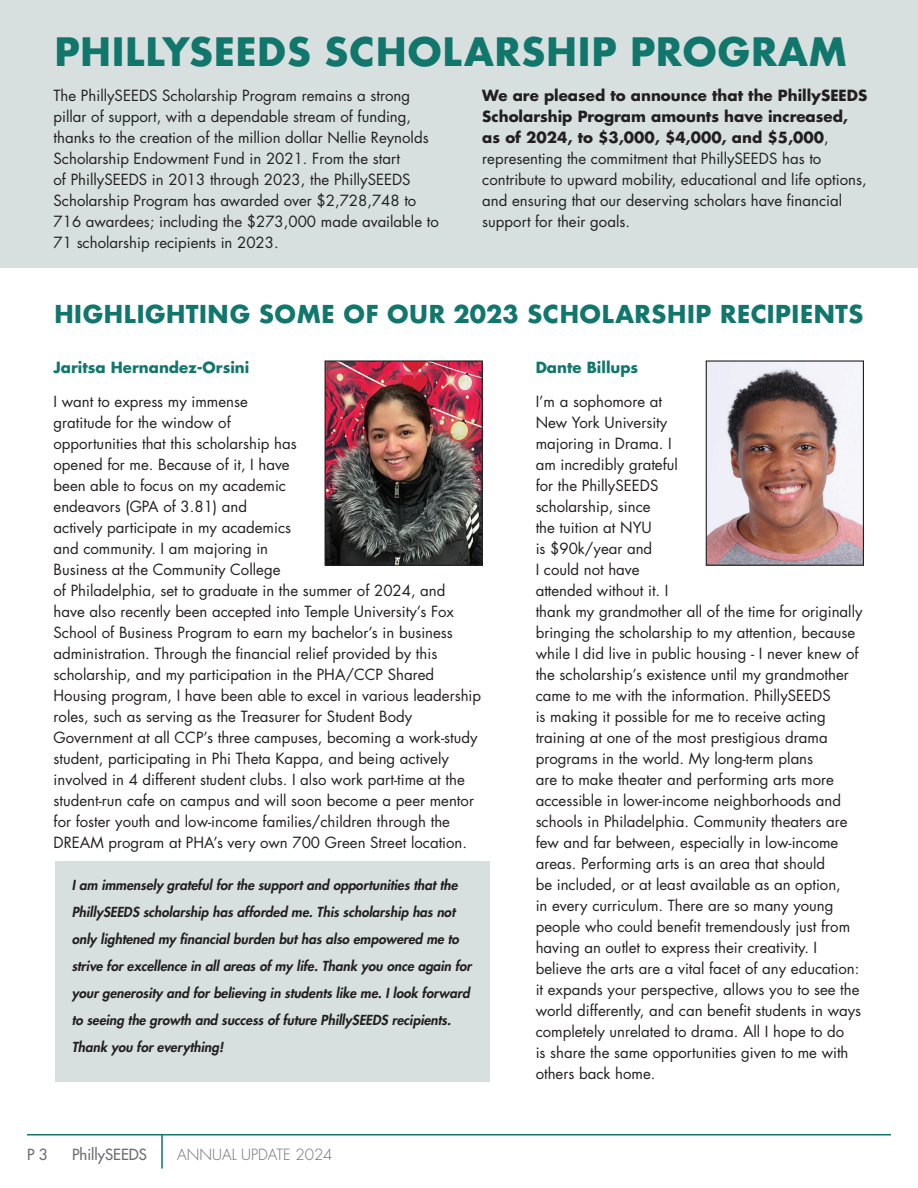
<style>
.page{position:relative;width:918px;height:1188px;background:#fff}
.page>*{position:absolute;margin:0;border:0;box-sizing:border-box;transform-origin:0 0}
.Headline_2024{font:700 38.1px "Futura";color:#11766c}
.Headline_2024-2{font:700 24px "Futura";color:#11766c}
.t1{font:15px/21px "Futura Std";color:#231f20}
.t2{font:700 15px "Futura Std";color:#11766c}
.t3{font:300 15px "Futura Std";color:#6c6d70}
.t4{font:500 15px "Futura Std";color:#6c6d70}
.t5{font:italic 800 13.5px/27px "Futura Std";color:#231f20}
.s1{font-weight:700}
</style>
<div class="page">
<hr style="left:27px;top:1134px;width:864px;height:2px;background:#11766c">
<hr style="left:161px;top:1135px;width:2px;height:34px;background:#11766c">
<div style="left:55px;top:861px;width:435px;height:221px;background:#d7e0de"></div>
<div style="left:0;top:0;width:917px;height:267px;background:#d7e0de"></div>
<img style="left:327px;top:362px;width:154px;height:202px">
<div style="left:325px;top:360px;width:158px;height:206px;border:1px solid #231f20"></div>
<img style="left:708px;top:362px;width:154px;height:202px">
<div style="left:706px;top:360px;width:158px;height:206px;border:1px solid #231f20"></div>
<p class="Headline_2024" style="left:54px;top:24px;width:795px">PHILLYSEEDS SCHOLARSHIP PROGRAM</p>
<p class="t1" style="left:54px;top:85px;width:387px">The PhillySEEDS Scholarship Program remains a strong pillar of support, with a dependable stream of funding, thanks to the creation of the million dollar Nellie Reynolds Scholarship Endowment Fund in 2021. From the start<br>of PhillySEEDS in 2013 through 2023, the PhillySEEDS Scholarship Program has awarded over $2,728,748 to 716 awardees; including the $273,000 made available to 71 scholarship recipients in 2023.</p>
<p class="t1" style="left:482px;top:85px;width:387px"><span class="s1">We are pleased to announce that the PhillySEEDS Scholarship Program amounts have increased, as of 2024, to $3,000, $4,000, and $5,000</span>, representing the commitment that PhillySEEDS has to contribute to upward mobility, educational and life options, and ensuring that our deserving scholars have financial support for their goals.</p>
<p class="Headline_2024-2" style="left:54px;top:297px;width:811px">HIGHLIGHTING SOME OF OUR 2023 SCHOLARSHIP RECIPIENTS</p>
<p class="t2" style="left:54px;top:357px;width:197px">Jaritsa Hernandez-Orsini</p>
<p class="t1" style="left:54px;top:391px;width:429px">I want to express my immense<br>gratitude for the window of<br>opportunities that this scholarship has<br>opened for me. Because of it, I have<br>been able to focus on my academic<br>endeavors (GPA of 3.81) and<br>actively participate in my academics<br>and community. I am majoring in<br>Business at the Community College<br>of Philadelphia, set to graduate in the summer of 2024, and<br>have also recently been accepted into Temple University’s Fox School of Business Program to earn my bachelor’s in business administration. Through the financial relief provided by this scholarship, and my participation in the PHA/CCP Shared Housing program, I have been able to excel in various leadership roles, such as serving as the Treasurer for Student Body Government at all CCP’s three campuses, becoming a work-study student, participating in Phi Theta Kappa, and being actively involved in 4 different student clubs. I also work part-time at the student-run cafe on campus and will soon become a peer mentor for foster youth and low-income families/children through the DREAM program at PHA’s very own 700 Green Street location.</p>
<p class="t5" style="left:72px;top:872px;width:401px">I am immensely grateful for the support and opportunities that the PhillySEEDS scholarship has afforded me. This scholarship has not only lightened my financial burden but has also empowered me to strive for excellence in all areas of my life. Thank you once again for your generosity and for believing in students like me. I look forward to seeing the growth and success of future PhillySEEDS recipients.<br>Thank you for everything!</p>
<p class="t4" style="left:27px;top:1145px;width:22px">P 3</p>
<p class="t4" style="left:72px;top:1145px;width:76px">PhillySEEDS</p>
<p class="t3" style="left:177px;top:1146px;width:157px">ANNUAL UPDATE 2024</p>
<p class="t2" style="left:536px;top:357px;width:104px">Dante Billups</p>
<p class="t1" style="left:536px;top:391px;width:328px">I’m a sophomore at<br>New York University<br>majoring in Drama. I<br>am incredibly grateful<br>for the PhillySEEDS<br>scholarship, since<br>the tuition at NYU<br>is $90k/year and<br>I could not have<br>attended without it. I<br>thank my grandmother all of the time for originally bringing the scholarship to my attention, because while I did live in public housing - I never knew of the scholarship’s existence until my grandmother came to me with the information. PhillySEEDS<br>is making it possible for me to receive acting training at one of the most prestigious drama programs in the world. My long-term plans<br>are to make theater and performing arts more accessible in lower-income neighborhoods and schools in Philadelphia. Community theaters are few and far between, especially in low-income areas. Performing arts is an area that should<br>be included, or at least available as an option,<br>in every curriculum. There are so many young people who could benefit tremendously just from having an outlet to express their creativity. I believe the arts are a vital facet of any education: it expands your perspective, allows you to see the world differently, and can benefit students in ways completely unrelated to drama. All I hope to do<br>is share the same opportunities given to me with others back home.</p>
</div>
